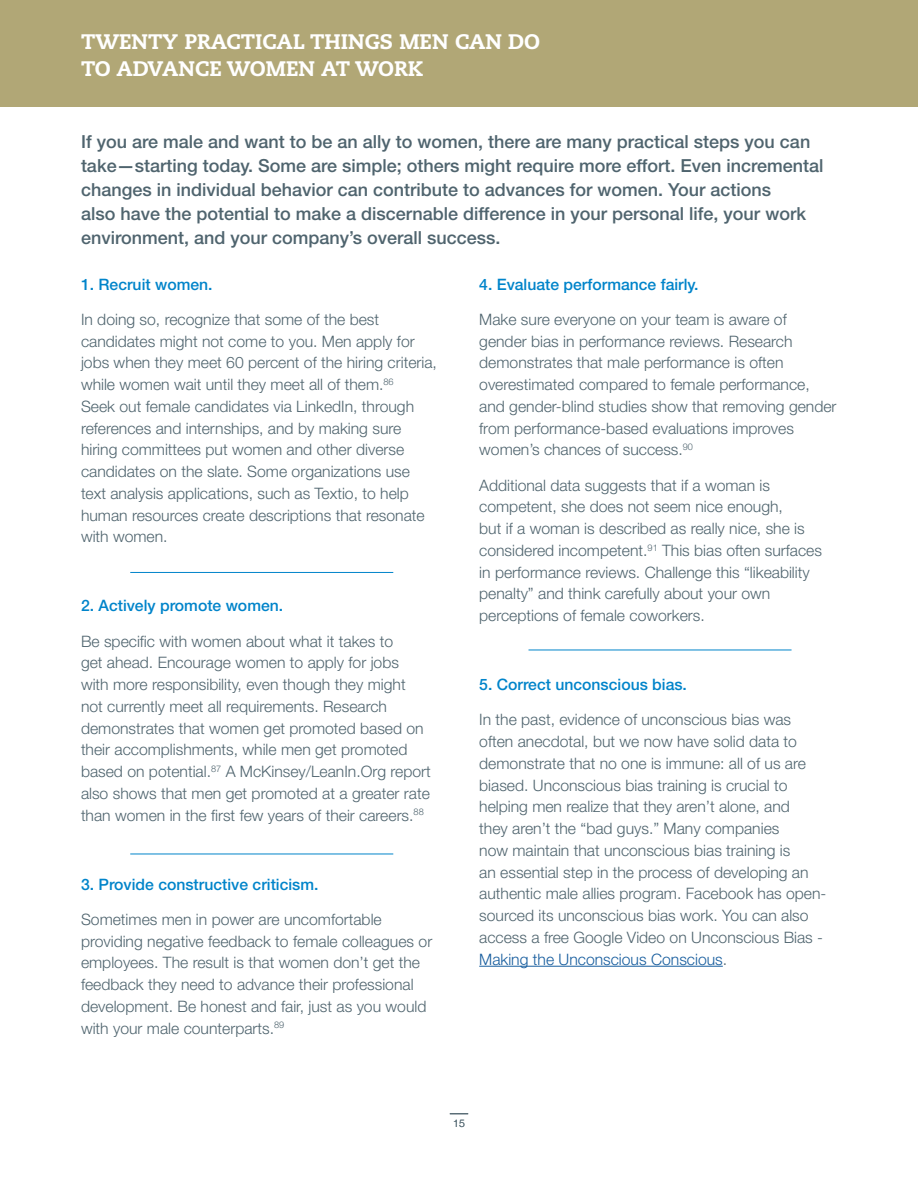
<style>
.page{position:relative;width:918px;height:1188px;background:#fff}
.page>*{position:absolute;margin:0;border:0;box-sizing:border-box;transform-origin:0 0}
.Section_Header{font:800 21px/27px "Caecilia LT Pro 85";color:#fff}
.Section_Intro{font:500 18px/24px "Helvetica Neue LT Std";color:#4f646e}
.body{font:300 15.75px/21.8px "Helvetica Neue LT Std";color:#4f646e}
.Examples_-_Line_Befo{font:500 15.75px "Helvetica Neue LT Std";color:#0084ca}
.body_head_A{font:300 10.5px "Helvetica Neue LT Std";color:#4f646e}
.s1{color:#175d9e}
</style>
<div class="page">
<hr style="left:479px;top:966px;width:244px;height:1px;background:#175d9e">
<svg style="left:450px;top:1114px;width:18px;height:1px"></svg>
<div style="left:0;top:0;width:918px;height:107px;background:#b1a776"></div>
<hr style="left:130px;top:572px;width:263px;height:1px;background:#0084ca">
<hr style="left:130px;top:854px;width:263px;height:1px;background:#0084ca">
<hr style="left:529px;top:650px;width:263px;height:1px;background:#0084ca">
<p class="Section_Header" style="left:81px;top:28px;width:461px">TWENTY PRACTICAL THINGS MEN CAN DO<br>TO ADVANCE WOMEN AT WORK</p>
<p class="Section_Intro" style="left:81px;top:129px;width:744px">If you are male and want to be an ally to women, there are many practical steps you can take—starting today. Some are simple; others might require more effort. Even incremental changes in individual behavior can contribute to advances for women. Your actions<br>also have the potential to make a discernable difference in your personal life, your work environment, and your company’s overall success.</p>
<p class="Examples_-_Line_Befo" style="left:81px;top:275px;width:133px">1. Recruit women.</p>
<p class="body" style="left:81px;top:308px;width:357px">In doing so, recognize that some of the best candidates might not come to you. Men apply for jobs when they meet 60 percent of the hiring criteria, while women wait until they meet all of them.<sup>86<br></sup>Seek out female candidates via LinkedIn, through references and internships, and by making sure hiring committees put women and other diverse candidates on the slate. Some organizations use text analysis applications, such as Textio, to help human resources create descriptions that resonate with women.</p>
<p class="Examples_-_Line_Befo" style="left:81px;top:596px;width:204px">2. Actively promote women.</p>
<p class="body" style="left:81px;top:630px;width:351px">Be specific with women about what it takes to<br>get ahead. Encourage women to apply for jobs<br>with more responsibility, even though they might not currently meet all requirements. Research demonstrates that women get promoted based on their accomplishments, while men get promoted based on potential.<sup>87</sup> A McKinsey/LeanIn.Org report also shows that men get promoted at a greater rate than women in the first few years of their careers.<sup>88</sup></p>
<p class="Examples_-_Line_Befo" style="left:81px;top:875px;width:239px">3. Provide constructive criticism.</p>
<p class="body" style="left:81px;top:908px;width:353px">Sometimes men in power are uncomfortable providing negative feedback to female colleagues or employees. The result is that women don’t get the feedback they need to advance their professional development. Be honest and fair, just as you would with your male counterparts.<sup>89</sup></p>
<p class="Examples_-_Line_Befo" style="left:479px;top:275px;width:221px">4. Evaluate performance fairly.</p>
<p class="body" style="left:479px;top:308px;width:359px">Make sure everyone on your team is aware of gender bias in performance reviews. Research demonstrates that male performance is often overestimated compared to female performance, and gender-blind studies show that removing gender from performance-based evaluations improves women’s chances of success.<sup>90</sup></p>
<p class="body" style="left:479px;top:474px;width:344px">Additional data suggests that if a woman is competent, she does not seem nice enough,<br>but if a woman is described as really nice, she is considered incompetent.<sup>91</sup> This bias often surfaces in performance reviews. Challenge this “likeability penalty” and think carefully about your own perceptions of female coworkers.</p>
<p class="Examples_-_Line_Befo" style="left:479px;top:675px;width:209px">5. Correct unconscious bias.</p>
<p class="body" style="left:479px;top:709px;width:349px">In the past, evidence of unconscious bias was often anecdotal, but we now have solid data to demonstrate that no one is immune: all of us are biased. Unconscious bias training is crucial to helping men realize that they aren’t alone, and<br>they aren’t the “bad guys.” Many companies<br>now maintain that unconscious bias training is<br>an essential step in the process of developing an authentic male allies program. Facebook has open&shy;sourced its unconscious bias work. You can also access a free Google Video on Unconscious Bias - <span class="s1">Making the Unconscious Conscious</span>.</p>
<p class="body_head_A" style="left:453px;top:1117px;width:13px">15</p>
</div>
